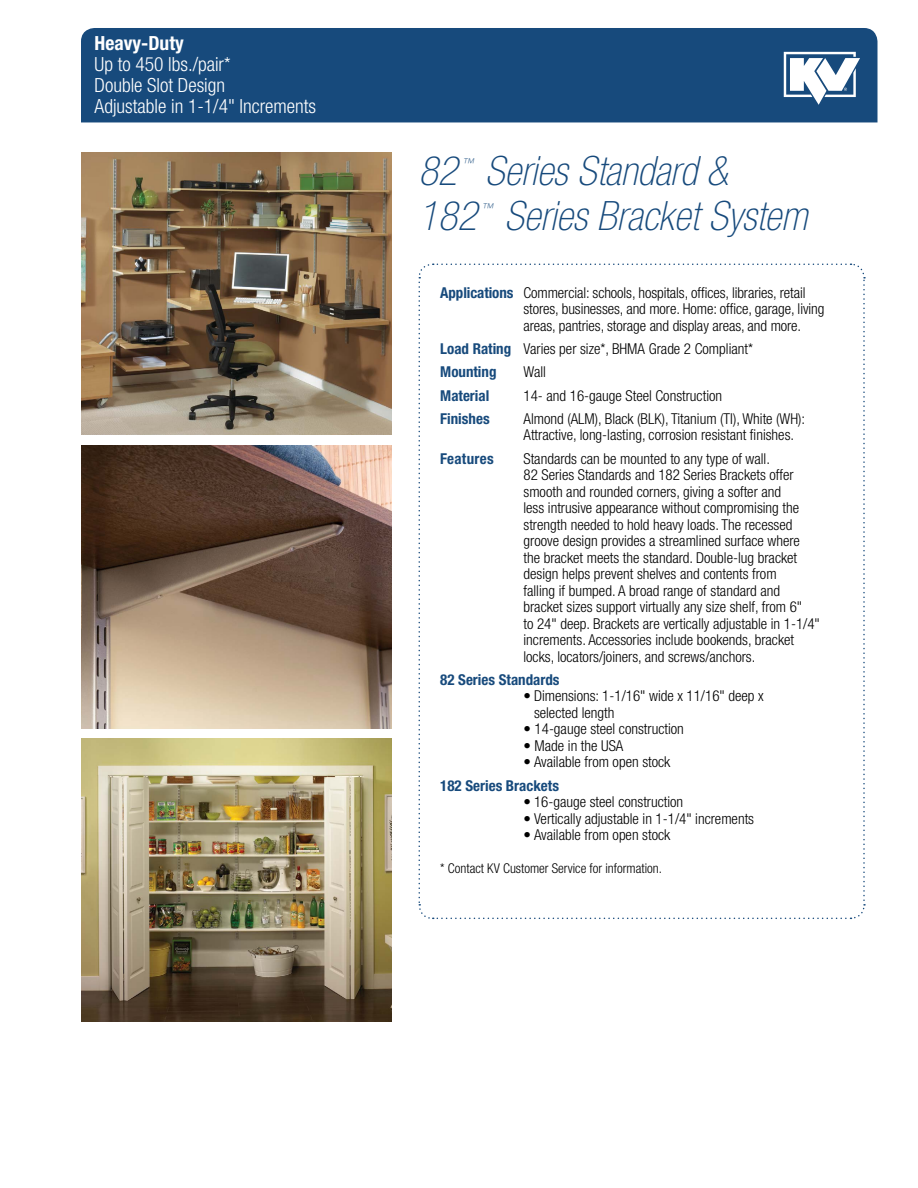
<style>
.page{position:relative;width:918px;height:1188px;background:#fff}
.page>*{position:absolute;margin:0;border:0;box-sizing:border-box;transform-origin:0 0}
.t1{font:italic 100 condensed 40.5px "Helvetica Neue";color:#174a7c}
.t2{font:300 condensed 19.5px/21px "Helvetica Neue";color:#fff}
.t3{font:700 condensed 19.5px "Helvetica Neue";color:#fff}
.t4{font:300 condensed 15px/16.5px "Helvetica Neue";color:#000}
.t5{font:700 condensed 15px "Helvetica Neue";color:#174a7c}
.t6{font:700 condensed 15px "Helvetica Neue";letter-spacing:.02em;color:#174a7c}
.t7{font:300 condensed 13.5px "Helvetica Neue";color:#000}
.t8{font:italic 100 condensed 12.15px "Helvetica Neue";color:#174a7c}
.s1{font-weight:700;color:#174a7c}
.s2{font-weight:400}
</style>
<div class="page">
<img style="left:81px;top:739px;width:311px;height:282px">
<img style="left:81px;top:153px;width:311px;height:281px">
<img style="left:81px;top:446px;width:311px;height:282px">
<div style="left:81px;top:28px;width:797px;height:94px;background:#174a7c"></div>
<svg style="left:784px;top:52px;width:76px;height:53px"></svg>
<svg style="left:418px;top:263px;width:448px;height:657px"></svg>
<h2 class="t3" style="left:95px;top:31px;width:91px">Heavy-Duty</h2>
<h2 class="t2" style="left:95px;top:53px;width:223px">Up to 450 lbs./pair*<br>Double Slot Design<br>Adjustable in 1-1/4" Increments</h2>
<h1 class="t1" style="left:418px;top:148px;width:40px">82</h1>
<p class="t8" style="left:462px;top:156px;width:14px">™</p>
<h1 class="t1" style="left:485px;top:148px;width:245px">Series Standard &amp;</h1>
<h1 class="t1" style="left:418px;top:193px;width:60px">182</h1>
<p class="t8" style="left:481px;top:201px;width:14px">™</p>
<h1 class="t1" style="left:504px;top:193px;width:304px">Series Bracket System</h1>
<p class="t4" style="left:524px;top:284px;width:302px;text-indent:-83px"><span class="s1">Applications</span> Commercial: schools, hospitals, offices, libraries, retail stores, businesses, and more. Home: office, garage, living areas, pantries, storage and display areas, and more.</p>
<p class="t4" style="left:440px;top:337px;width:314px;line-height:23.2px"><span class="s1">Load Rating</span> Varies per size*, BHMA Grade 2 Compliant*<br><span class="s1">Mounting</span></p>
<p class="t4" style="left:524px;top:364px;width:24px">Wall</p>
<p class="t5" style="left:440px;top:386px;width:51px">Material</p>
<p class="t4" style="left:524px;top:387px;width:200px">14- and 16-gauge Steel Construction</p>
<p class="t5" style="left:440px;top:410px;width:51px">Finishes</p>
<p class="t4" style="left:524px;top:410px;width:283px">Almond (ALM), Black (BLK), Titanium (TI), White (WH):<br>Attractive, long-lasting, corrosion resistant finishes.</p>
<p class="t6" style="left:440px;top:449px;width:55px">Features</p>
<p class="t4" style="left:524px;top:450px;width:298px">Standards can be mounted to any type of wall.<br>82 Series Standards and 182 Series Brackets offer smooth and rounded corners, giving a softer and<br>less intrusive appearance without compromising the strength needed to hold heavy loads. The recessed groove design provides a streamlined surface where the bracket meets the standard. Double-lug bracket design helps prevent shelves and contents from<br>falling if bumped. A broad range of standard and bracket sizes support virtually any size shelf, from 6"<br>to 24" deep. Brackets are vertically adjustable in 1-1/4" increments. Accessories include bookends, bracket locks, locators/joiners, and screws/anchors.</p>
<p class="t5" style="left:440px;top:671px;width:121px">82 Series Standards</p>
<p class="t4" style="left:534px;top:688px;width:231px;text-indent:-10px">• Dimensions: 1-1/16" wide x 11/16" deep x selected length</p>
<p class="t4" style="left:524px;top:721px;width:162px">• 14-gauge steel construction</p>
<p class="t4" style="left:524px;top:737px;width:101px">• Made in the USA</p>
<p class="t4" style="left:524px;top:754px;width:148px">• Available from open stock</p>
<p class="t5" style="left:440px;top:776px;width:120px">182 Series Brackets</p>
<p class="t4" style="left:524px;top:794px;width:161px">• 16-gauge steel construction</p>
<p class="t4" style="left:524px;top:810px;width:232px">• Vertically adjustable in 1-1/4" increments</p>
<p class="t4" style="left:524px;top:827px;width:148px"><span class="s2">•</span> Available from open stock</p>
<p class="t7" style="left:440px;top:861px;width:223px">* Contact KV Customer Service for information.</p>
</div>
